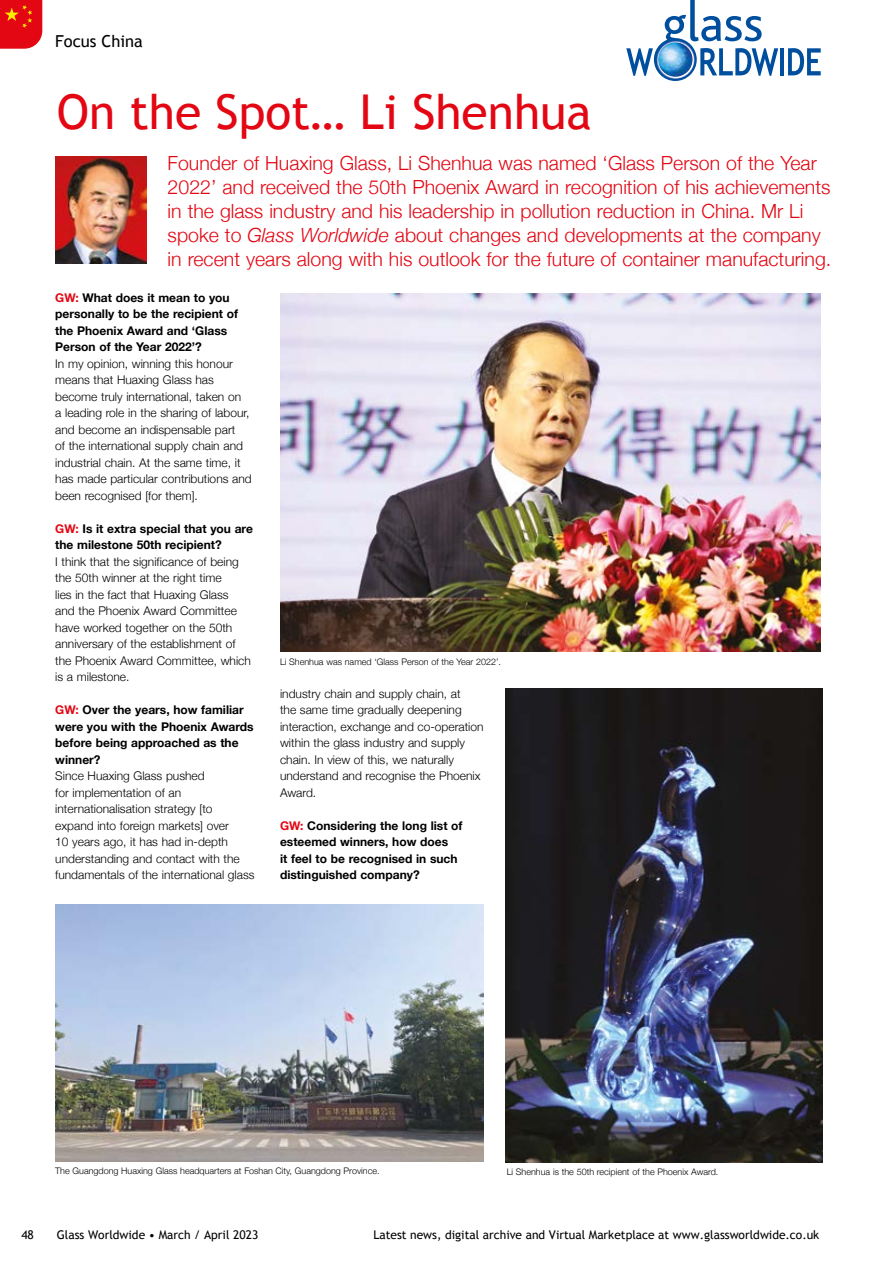
<style>
.page{position:relative;width:893px;height:1263px;background:#fff}
.page>*{position:absolute;margin:0;border:0;box-sizing:border-box;transform-origin:0 0}
.t1{font:48px "Trebuchet MS";color:#e30613}
.t2{font:300 19.5px/24px "Helvetica Neue";color:#e30613}
.t3{font:16.5px "Trebuchet MS";color:#000}
.t4{font:300 12px/16.5px "Helvetica Neue";color:#000}
.t5{font:700 12px/16.5px "Helvetica Neue";color:#000}
.t6{font:12px "Trebuchet MS";color:#000}
.t7{font:300 9px "Helvetica Neue";color:#000}
.s1{font-style:italic}
.s2{color:#e30613}
</style>
<div class="page">
<svg style="left:0;top:0;width:42px;height:49px;background:#e51a1b"></svg>
<img style="left:55px;top:156px;width:91px;height:108px">
<img style="left:280px;top:294px;width:541px;height:358px">
<img style="left:55px;top:905px;width:429px;height:256px">
<img style="left:506px;top:689px;width:317px;height:474px">
<hr style="left:780px;top:48px;width:4px;height:27px;background:#004f9f">
<svg style="left:788px;top:48px;width:33px;height:27px"></svg>
<svg style="left:626px;top:0;width:152px;height:81px"></svg>
<svg style="left:656px;top:40px;width:39px;height:39px"></svg>
<img style="left:658px;top:42px;width:34px;height:35px;border-radius:17px">
<h3 class="t3" style="left:55px;top:32px;width:89px">Focus China</h3>
<h1 class="t1" style="left:57px;top:84px;width:536px">On the Spot… Li Shenhua</h1>
<p class="t2" style="left:168px;top:150px;width:665px">Founder of Huaxing Glass, Li Shenhua was named ‘Glass Person of the Year 2022’ and received the 50th Phoenix Award in recognition of his achievements in the glass industry and his leadership in pollution reduction in China. Mr Li spoke to <span class="s1">Glass Worldwide</span> about changes and developments at the company in recent years along with his outlook for the future of container manufacturing.</p>
<p class="t5" style="left:55px;top:289px;width:184px"><span class="s2">GW:</span> What does it mean to you personally to be the recipient of the Phoenix Award and ‘Glass<br>Person of the Year 2022’?</p>
<p class="t4" style="left:55px;top:354px;width:198px">In my opinion, winning this honour means that Huaxing Glass has become truly international, taken on<br>a leading role in the sharing of labour, and become an indispensable part<br>of the international supply chain and industrial chain. At the same time, it has made particular contributions and been recognised [for them].</p>
<p class="t5" style="left:55px;top:520px;width:199px"><span class="s2">GW:</span> Is it extra special that you are the milestone 50th recipient?</p>
<p class="t4" style="left:55px;top:552px;width:197px">I think that the significance of being the 50th winner at the right time<br>lies in the fact that Huaxing Glass and the Phoenix Award Committee have worked together on the 50th anniversary of the establishment of the Phoenix Award Committee, which is a milestone.</p>
<p class="t5" style="left:55px;top:702px;width:200px"><span class="s2">GW:</span> Over the years, how familiar were you with the Phoenix Awards before being approached as the winner?</p>
<p class="t4" style="left:55px;top:767px;width:201px">Since Huaxing Glass pushed<br>for implementation of an internationalisation strategy [to<br>expand into foreign markets] over<br>10 years ago, it has had in-depth understanding and contact with the fundamentals of the international glass</p>
<p class="t7" style="left:280px;top:654px;width:223px">Li Shenhua was named ‘Glass Person of the Year 2022’.</p>
<p class="t4" style="left:280px;top:684px;width:205px">industry chain and supply chain, at<br>the same time gradually deepening interaction, exchange and co-operation within the glass industry and supply chain. In view of this, we naturally understand and recognise the Phoenix<br>Award.</p>
<p class="t5" style="left:280px;top:817px;width:184px"><span class="s2">GW:</span> Considering the long list of esteemed winners, how does<br>it feel to be recognised in such distinguished company?</p>
<p class="t7" style="left:55px;top:1164px;width:326px">The Guangdong Huaxing Glass headquarters at Foshan City, Guangdong Province.</p>
<p class="t7" style="left:507px;top:1165px;width:213px">Li Shenhua is the 50th recipient of the Phoenix Award.</p>
<p class="t6" style="left:21px;top:1228px;width:14px">48</p>
<p class="t6" style="left:57px;top:1228px;width:203px">Glass Worldwide • March / April 2023</p>
<p class="t6" style="left:373px;top:1228px;width:447px">Latest news, digital archive and Virtual Marketplace at www.glassworldwide.co.uk</p>
</div>
